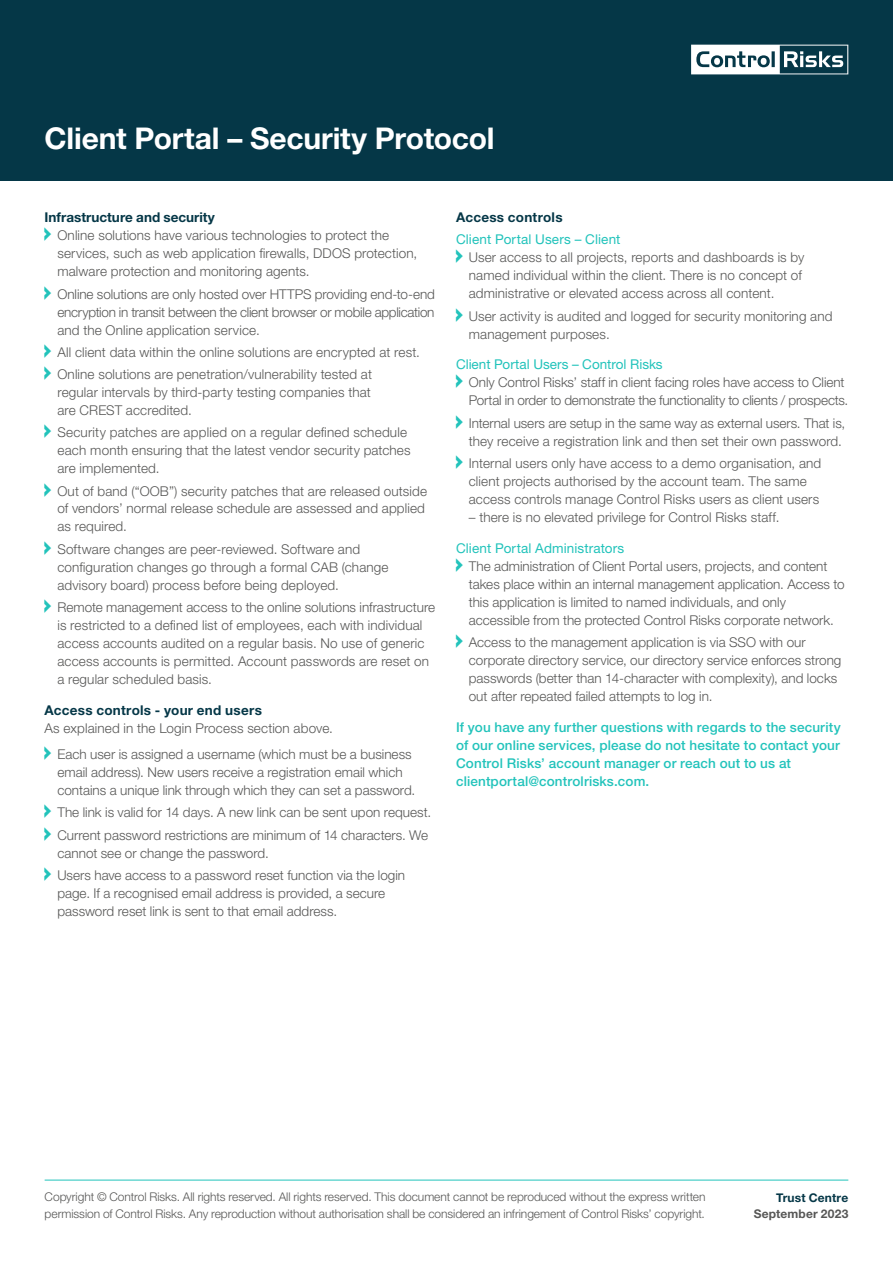
<style>
.page{position:relative;width:893px;height:1263px;background:#fff}
.page>*{position:absolute;margin:0;border:0;box-sizing:border-box;transform-origin:0 0}
.t1{font:700 30px "Helvetica Neue LT Std";letter-spacing:-.005em;color:#fff}
.t2{font:300 13.5px/18px "Helvetica Neue LT Std";letter-spacing:.005em;color:#575756}
.t3{font:500 13.5px/18px "Helvetica Neue LT Std";letter-spacing:.01em;color:#22c3bb}
.t4{font:300 13.5px/18px "Helvetica Neue LT Std";letter-spacing:-.015em;color:#575756}
.t5{font:13.5px "Helvetica Neue LT Std";letter-spacing:.005em;color:#22c3bb}
.t6{font:700 13.5px "Helvetica Neue LT Std";letter-spacing:.015em;color:#053747}
.t7{font:300 12px/16.5px "Helvetica Neue LT Std";letter-spacing:-.005em;color:#575756}
.t8{font:700 12px "Helvetica Neue LT Std";letter-spacing:.015em;color:#575756}
.t9{font:700 12px "Helvetica Neue LT Std";letter-spacing:.015em;color:#053747}
</style>
<div class="page">
<div style="left:0;top:0;width:893px;height:181px;background:#053747"></div>
<hr style="left:45px;top:1180px;width:803px;height:1px;background:#22c3bb">
<svg style="left:691px;top:45px;width:157px;height:29px"></svg>
<h1 class="t1" style="left:45px;top:120px;width:451px">Client Portal – Security Protocol</h1>
<p class="t6" style="left:45px;top:209px;width:172px">Infrastructure and security</p>
<p class="t2" style="left:57px;top:226px;width:361px">Online solutions have various technologies to protect the services, such as web application firewalls, DDOS protection, malware protection and monitoring agents.</p>
<p class="t2" style="left:57px;top:284px;width:379px;text-align:justify">Online solutions are only hosted over HTTPS providing end-to-end encryption in transit between the client browser or mobile application and the Online application service.</p>
<p class="t2" style="left:57px;top:341px;width:364px;line-height:22.2px">All client data within the online solutions are encrypted at rest.<br>Online solutions are penetration/vulnerability tested at</p>
<p class="t2" style="left:57px;top:383px;width:315px">regular intervals by third-party testing companies that are CREST accredited.</p>
<p class="t2" style="left:57px;top:423px;width:355px">Security patches are applied on a regular defined schedule each month ensuring that the latest vendor security patches are implemented.</p>
<p class="t2" style="left:57px;top:481px;width:371px">Out of band (“OOB”) security patches that are released outside of vendors’ normal release schedule are assessed and applied as required.</p>
<p class="t2" style="left:57px;top:540px;width:333px">Software changes are peer-reviewed. Software and configuration changes go through a formal CAB (change advisory board) process before being deployed.</p>
<p class="t2" style="left:57px;top:598px;width:379px">Remote management access to the online solutions infrastructure is restricted to a defined list of employees, each with individual access accounts audited on a regular basis. No use of generic access accounts is permitted. Account passwords are reset on a regular scheduled basis.</p>
<p class="t6" style="left:45px;top:701px;width:219px">Access controls - your end users</p>
<p class="t2" style="left:57px;top:714px;width:356px;line-height:26.5px;text-indent:-13px">As explained in the Login Process section above.<br>Each user is assigned a username (which must be a business</p>
<p class="t2" style="left:57px;top:763px;width:359px">email address). New users receive a registration email which contains a unique link through which they can set a password.</p>
<p class="t2" style="left:57px;top:801px;width:375px;line-height:22.2px">The link is valid for 14 days. A new link can be sent upon request.<br>Current password restrictions are minimum of 14 characters. We</p>
<p class="t2" style="left:57px;top:841px;width:349px;line-height:22.2px">cannot see or change the password.<br>Users have access to a password reset function via the login</p>
<p class="t2" style="left:57px;top:884px;width:329px">page. If a recognised email address is provided, a secure password reset link is sent to that email address.</p>
<p class="t6" style="left:456px;top:209px;width:108px">Access controls</p>
<p class="t5" style="left:456px;top:231px;width:166px">Client Portal Users – Client</p>
<p class="t2" style="left:469px;top:248px;width:337px">User access to all projects, reports and dashboards is by named individual within the client. There is no concept of administrative or elevated access across all content.</p>
<p class="t2" style="left:469px;top:306px;width:365px">User activity is audited and logged for security monitoring and management purposes.</p>
<p class="t5" style="left:456px;top:356px;width:208px">Client Portal Users – Control Risks</p>
<p class="t4" style="left:469px;top:373px;width:381px">Only Control Risks’ staff in client facing roles have access to Client<br>Portal in order to demonstrate the functionality to clients / prospects.</p>
<p class="t2" style="left:469px;top:413px;width:378px">Internal users are setup in the same way as external users. That is, they receive a registration link and then set their own password.</p>
<p class="t2" style="left:469px;top:454px;width:354px">Internal users only have access to a demo organisation, and client projects authorised by the account team. The same access controls manage Control Risks users as client users</p>
<p class="t2" style="left:469px;top:508px;width:312px">– there is no elevated privilege for Control Risks staff.</p>
<p class="t5" style="left:456px;top:540px;width:170px">Client Portal Administrators</p>
<p class="t2" style="left:469px;top:556px;width:377px">The administration of Client Portal users, projects, and content takes place within an internal management application. Access to this application is limited to named individuals, and only accessible from the protected Control Risks corporate network.</p>
<p class="t2" style="left:469px;top:633px;width:374px">Access to the management application is via SSO with our corporate directory service, our directory service enforces strong passwords (better than 14-character with complexity), and locks out after repeated failed attempts to log in.</p>
<p class="t3" style="left:456px;top:718px;width:386px">If you have any further questions with regards to the security of our online services, please do not hesitate to contact your Control Risks’ account manager or reach out to us at clientportal@controlrisks.com.</p>
<p class="t7" style="left:45px;top:1189px;width:662px">Copyright © Control Risks. All rights reserved. All rights reserved. This document cannot be reproduced without the express written permission of Control Risks. Any reproduction without authorisation shall be considered an infringement of Control Risks’ copyright.</p>
<p class="t9" style="left:776px;top:1190px;width:74px">Trust Centre</p>
<p class="t8" style="left:754px;top:1206px;width:96px">September 2023</p>
</div>
